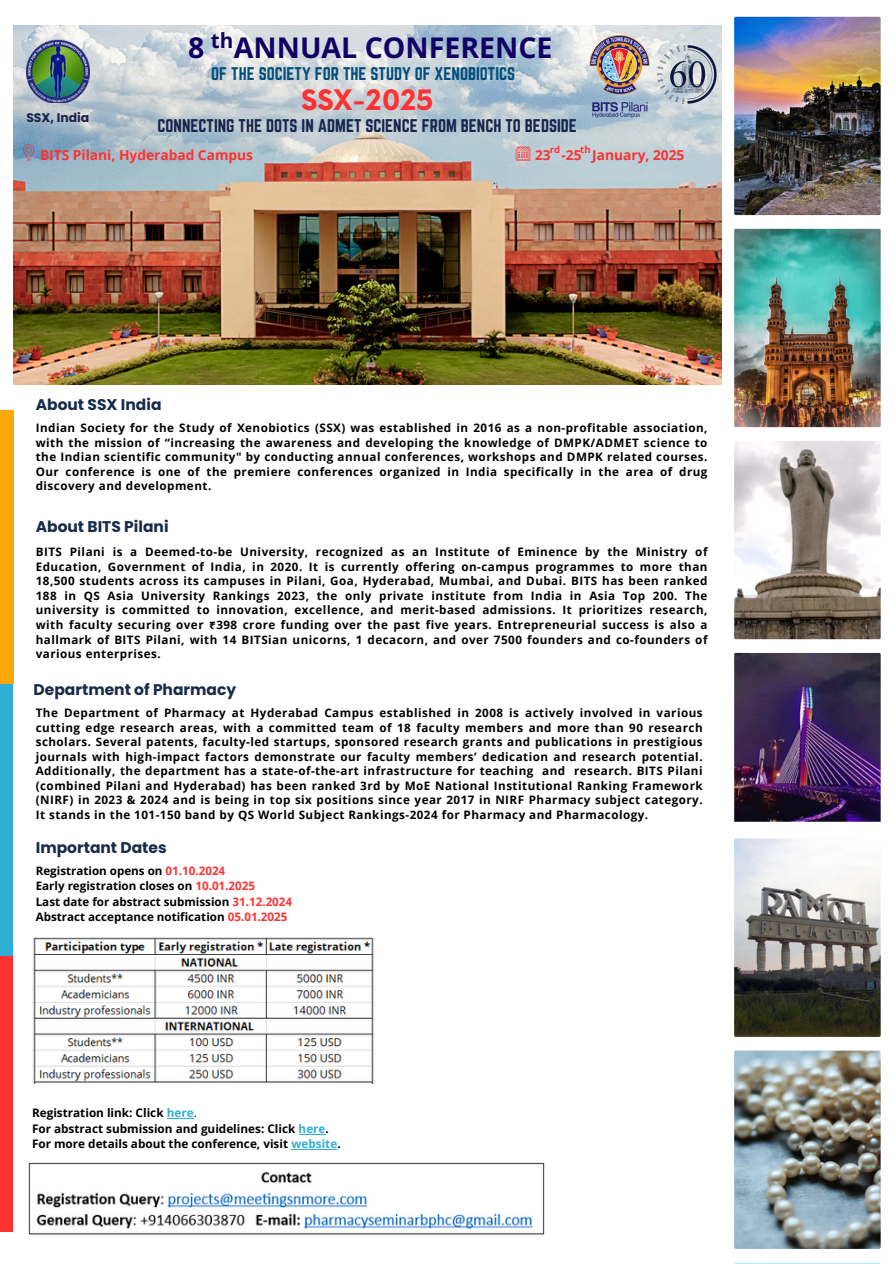
<style>
.page{position:relative;width:894px;height:1264px;background:#fff}
.page>*{position:absolute;margin:0;border:0;box-sizing:border-box;transform-origin:0 0}
.t1{font:700 28.5px "Open Sans";color:#120164}
.t2{font:700 27.45px "Now";color:#ff3131}
.t3{font:700 20.7px "Open Sans";color:#120164}
.t4{font:16.05px "Norwester";color:#18234b}
.t5{font:16.05px "Norwester";color:#034e7b}
.t6{font:700 15.45px "Poppins";color:#182b4b}
.t7{font:700 13.8px "Open Sans";color:#ff3131}
.t8{font:700 12.45px "Poppins";color:#18234b}
.t9{font:700 11.7px/14.5px "Open Sans";letter-spacing:.04em;color:#000;text-align:justify}
.t10{font:700 11.7px "Open Sans";color:#000}
.t11{font:700 11.55px/15.5px "Open Sans";color:#000}
.t12{font:700 9.6px "Open Sans";color:#ff3131}
.s1{font-family:"Noto Sans Gurmukhi"}
.s2{color:#ff3131}
.s3{color:#30add4}
.s4{font-weight:400}
</style>
<div class="page">
<img style="left:734px;top:653px;width:146px;height:198px;border-radius:2px">
<img style="left:734px;top:441px;width:146px;height:198px;border-radius:2px">
<img style="left:734px;top:17px;width:146px;height:198px;border-radius:2px">
<img style="left:734px;top:229px;width:146px;height:198px;border-radius:2px">
<div style="left:721px;top:821px;width:172px;height:442px;background:#fff"></div>
<img style="left:734px;top:838px;width:146px;height:198px;border-radius:2px">
<img style="left:734px;top:1050px;width:146px;height:198px;border-radius:2px">
<img style="left:13px;top:26px;width:708px;height:358px">
<svg style="left:23px;top:144px;width:11px;height:17px"></svg>
<svg style="left:515px;top:146px;width:15px;height:15px"></svg>
<img style="left:27px;top:32px;width:63px;height:71px">
<img style="left:588px;top:34px;width:62px;height:85px">
<img style="left:32px;top:937px;width:342px;height:146px">
<img style="left:28px;top:1162px;width:517px;height:73px">
<img style="left:650px;top:40px;width:71px;height:69px">
<div style="left:0;top:410px;width:13px;height:274px;background:#fda70b"></div>
<div style="left:0;top:684px;width:13px;height:291px;background:#30add4"></div>
<div style="left:0;top:956px;width:13px;height:276px;background:#ff3131"></div>
<svg style="left:167px;top:1118px;width:27px;height:1px"></svg>
<hr style="left:291px;top:1149px;width:46px;height:1px;background:#30add4">
<h5 class="t3" style="left:211px;top:25px;width:24px">th</h5>
<h1 class="t1" style="left:188px;top:28px;width:366px">8 ANNUAL CONFERENCE</h1>
<p class="t5" style="left:211px;top:64px;width:305px">OF THE SOCIETY FOR THE STUDY OF XENOBIOTICS</p>
<h5 class="t8" style="left:26px;top:109px;width:64px">SSX, India</h5>
<h3 class="t2" style="left:301px;top:85px;width:134px">SSX-2025</h3>
<p class="t4" style="left:157px;top:116px;width:420px">CONNECTING THE DOTS IN ADMET SCIENCE FROM BENCH TO BEDSIDE</p>
<h1 class="t7" style="left:40px;top:145px;width:214px">BITS Pilani, Hyderabad Campus</h1>
<h6 class="t12" style="left:550px;top:143px;width:12px">rd</h6>
<p class="t12" style="left:580px;top:143px;width:12px">th</p>
<h3 class="t7" style="left:535px;top:146px;width:151px">23 -25 January, 2025</h3>
<h6 class="t6" style="left:36px;top:394px;width:127px">About SSX India</h6>
<h4 class="t9" style="left:36px;top:420px;width:673px">Indian Society for the Study of Xenobiotics (SSX) was established in 2016 as a non-profitable association, with the mission of “increasing the awareness and developing the knowledge of DMPK/ADMET science to the Indian scientific community" by conducting annual conferences, workshops and DMPK related courses.<br>Our conference is one of the premiere conferences organized in India specifically in the area of drug discovery and development.</h4>
<p class="t6" style="left:36px;top:516px;width:134px">About BITS Pilani</p>
<p class="t9" style="left:36px;top:544px;width:673px">BITS Pilani is a Deemed-to-be University, recognized as an Institute of Eminence by the Ministry of Education, Government of India, in 2020. It is currently offering on-campus programmes to more than 18,500 students across its campuses in Pilani, Goa, Hyderabad, Mumbai, and Dubai. BITS has been ranked 188 in QS Asia University Rankings 2023, the only private institute from India in Asia Top 200. The university is committed to innovation, excellence, and merit-based admissions. It prioritizes research, with faculty securing over <span class="s1">₹</span>398 crore funding over the past five years. Entrepreneurial success is also a hallmark of BITS Pilani, with 14 BITSian unicorns, 1 decacorn, and over 7500 founders and co-founders of various enterprises.</p>
<h4 class="t6" style="left:34px;top:678px;width:204px">Department of Pharmacy</h4>
<p class="t9" style="left:36px;top:705px;width:668px">The Department of Pharmacy at Hyderabad Campus established in 2008 is actively involved in various cutting edge research areas, with a committed team of 18 faculty members and more than 90 research scholars. Several patents, faculty-led startups, sponsored research grants and publications in prestigious journals with high-impact factors demonstrate our faculty members’ dedication and research potential.<br>Additionally, the department has a state-of-the-art infrastructure for teaching and research. BITS Pilani (combined Pilani and Hyderabad) has been ranked 3rd by MoE National Institutional Ranking Framework (NIRF) in 2023 &amp; 2024 and is being in top six positions since year 2017 in NIRF Pharmacy subject category.<br>It stands in the 101-150 band by QS World Subject Rankings-2024 for Pharmacy and Pharmacology.</p>
<h6 class="t6" style="left:36px;top:836px;width:132px">Important Dates</h6>
<h4 class="t11" style="left:36px;top:862px;width:258px">Registration opens on <span class="s2">01.10.2024<br></span>Early registration closes on <span class="s2">10.01.2025<br></span>Last date for abstract submission <span class="s2">31.12.2024<br></span>Abstract acceptance notification <span class="s2">05.01.2025</span></h4>
<p class="t10" style="left:32px;top:1104px;width:166px">Registration link: Click <span class="s3">here</span><span class="s4">.</span></p>
<p class="t10" style="left:32px;top:1120px;width:298px">For abstract submission and guidelines: Click <span class="s3">here</span>.</p>
<h5 class="t10" style="left:32px;top:1135px;width:310px">For more details about the conference, visit <span class="s3">website</span>.</h5>
</div>
